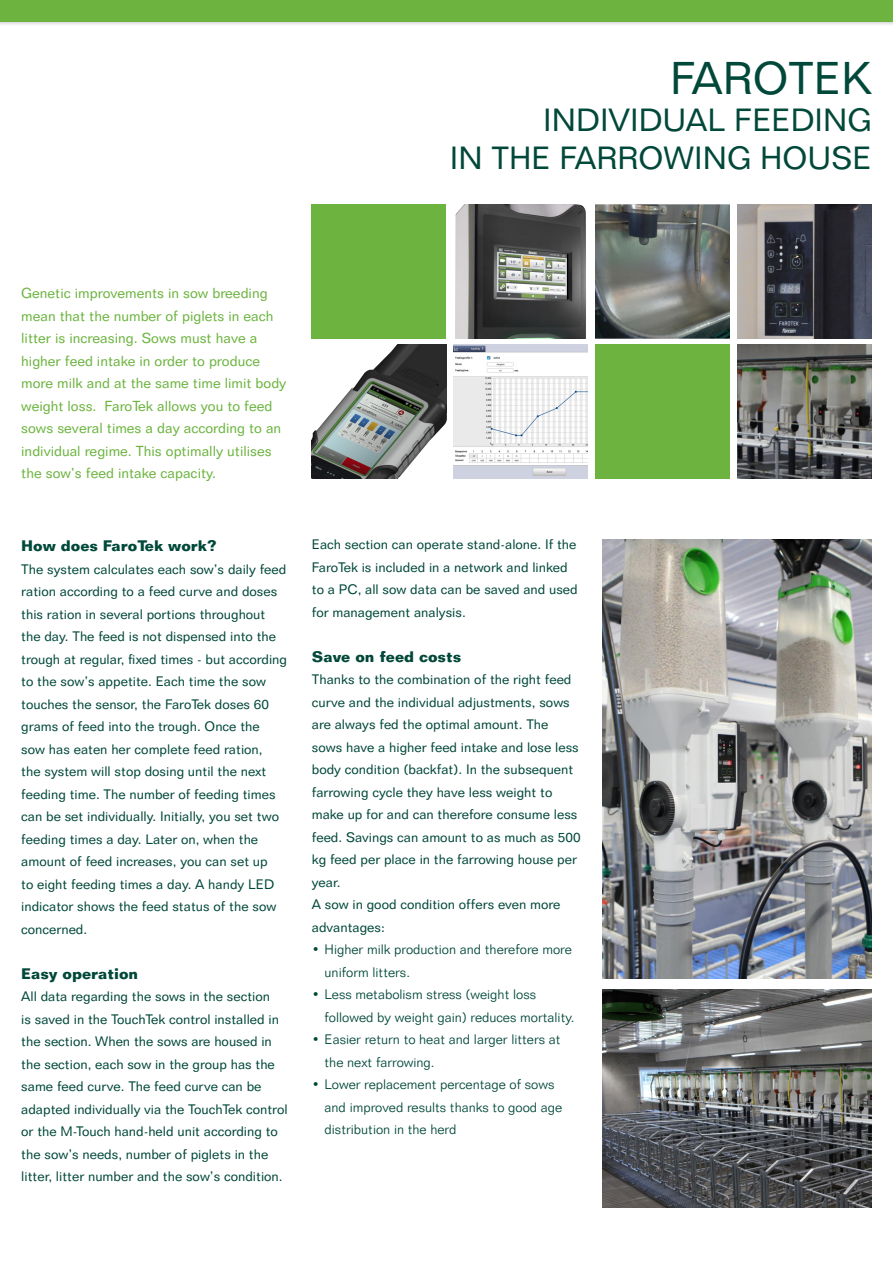
<style>
.page{position:relative;width:893px;height:1263px;background:#fff}
.page>*{position:absolute;margin:0;border:0;box-sizing:border-box;transform-origin:0 0}
.Title_-_Back_page{font:45px "Folio BT";color:#004839}
.t1{font:31.5px "Folio BT";color:#004839}
.Paragraph_header{font:700 15px "Folio BT";color:#004839}
.Intro_text{font:14.25px/22.5px "Folio BT";color:#6cb43f}
.Paragraph_text{font:13.5px/22.5px "Folio BT";color:#004839}
.t2{font:300 13.5px/22.5px "Folio BT";color:#004839}
</style>
<div class="page">
<div style="left:0;top:0;width:893px;height:27px;background:#231f20;opacity:.25"></div>
<div style="left:0;top:0;width:893px;height:21px;background:#6cb43f"></div>
<div style="left:595px;top:344px;width:135px;height:134px;background:#6cb43f"></div>
<img style="left:595px;top:204px;width:135px;height:134px">
<div style="left:312px;top:204px;width:134px;height:134px;background:#6cb43f"></div>
<img style="left:455px;top:204px;width:131px;height:134px">
<img style="left:312px;top:344px;width:134px;height:134px">
<img style="left:454px;top:344px;width:134px;height:134px">
<img style="left:737px;top:204px;width:135px;height:134px">
<img style="left:737px;top:344px;width:134px;height:134px">
<img style="left:602px;top:539px;width:270px;height:439px">
<img style="left:602px;top:990px;width:270px;height:218px">
<p class="Title_-_Back_page" style="left:670px;top:50px;width:203px">FAROTEK</p>
<p class="t1" style="left:543px;top:101px;width:330px">INDIVIDUAL FEEDING</p>
<p class="t1" style="left:450px;top:139px;width:423px">IN THE FARROWING HOUSE</p>
<p class="Intro_text" style="left:21px;top:282px;width:267px">Genetic improvements in sow breeding mean that the number of piglets in each litter is increasing. Sows must have a higher feed intake in order to produce more milk and at the same time limit body weight loss. FaroTek allows you to feed sows several times a day according to an individual regime. This optimally utilises the sow’s feed intake capacity.</p>
<p class="Paragraph_header" style="left:21px;top:536px;width:197px">How does FaroTek work?</p>
<p class="Paragraph_text" style="left:21px;top:557px;width:267px">The system calculates each sow’s daily feed ration according to a feed curve and doses this ration in several portions throughout the day. The feed is not dispensed into the trough at regular, fixed times - but according to the sow’s appetite. Each time the sow touches the sensor, the FaroTek doses 60 grams of feed into the trough. Once the<br>sow has eaten her complete feed ration,<br>the system will stop dosing until the next feeding time. The number of feeding times can be set individually. Initially, you set two feeding times a day. Later on, when the amount of feed increases, you can set up<br>to eight feeding times a day. A handy LED indicator shows the feed status of the sow concerned.</p>
<p class="Paragraph_header" style="left:21px;top:964px;width:118px">Easy operation</p>
<p class="Paragraph_text" style="left:21px;top:985px;width:268px">All data regarding the sows in the section<br>is saved in the TouchTek control installed in the section. When the sows are housed in the section, each sow in the group has the same feed curve. The feed curve can be adapted individually via the TouchTek control or the M-Touch hand-held unit according to the sow’s needs, number of piglets in the litter, litter number and the sow’s condition.</p>
<p class="Paragraph_text" style="left:312px;top:533px;width:267px">Each section can operate stand-alone. If the FaroTek is included in a network and linked to a PC, all sow data can be saved and used for management analysis.</p>
<p class="Paragraph_header" style="left:312px;top:647px;width:151px">Save on feed costs</p>
<p class="Paragraph_text" style="left:312px;top:668px;width:270px">Thanks to the combination of the right feed curve and the individual adjustments, sows are always fed the optimal amount. The sows have a higher feed intake and lose less body condition (backfat). In the subsequent farrowing cycle they have less weight to make up for and can therefore consume less feed. Savings can amount to as much as 500 kg feed per place in the farrowing house per year.</p>
<p class="Paragraph_text" style="left:312px;top:893px;width:250px">A sow in good condition offers even more advantages:</p>
<p class="t2" style="left:325px;top:938px;width:249px;text-indent:-13px">• Higher milk production and therefore more uniform litters.</p>
<p class="t2" style="left:325px;top:983px;width:252px;text-indent:-13px">• Less metabolism stress (weight loss followed by weight gain) reduces mortality.</p>
<p class="t2" style="left:325px;top:1028px;width:238px;text-indent:-13px">• Easier return to heat and larger litters at the next farrowing.</p>
<p class="t2" style="left:325px;top:1073px;width:239px;text-indent:-13px">• Lower replacement percentage of sows and improved results thanks to good age distribution in the herd</p>
</div>
